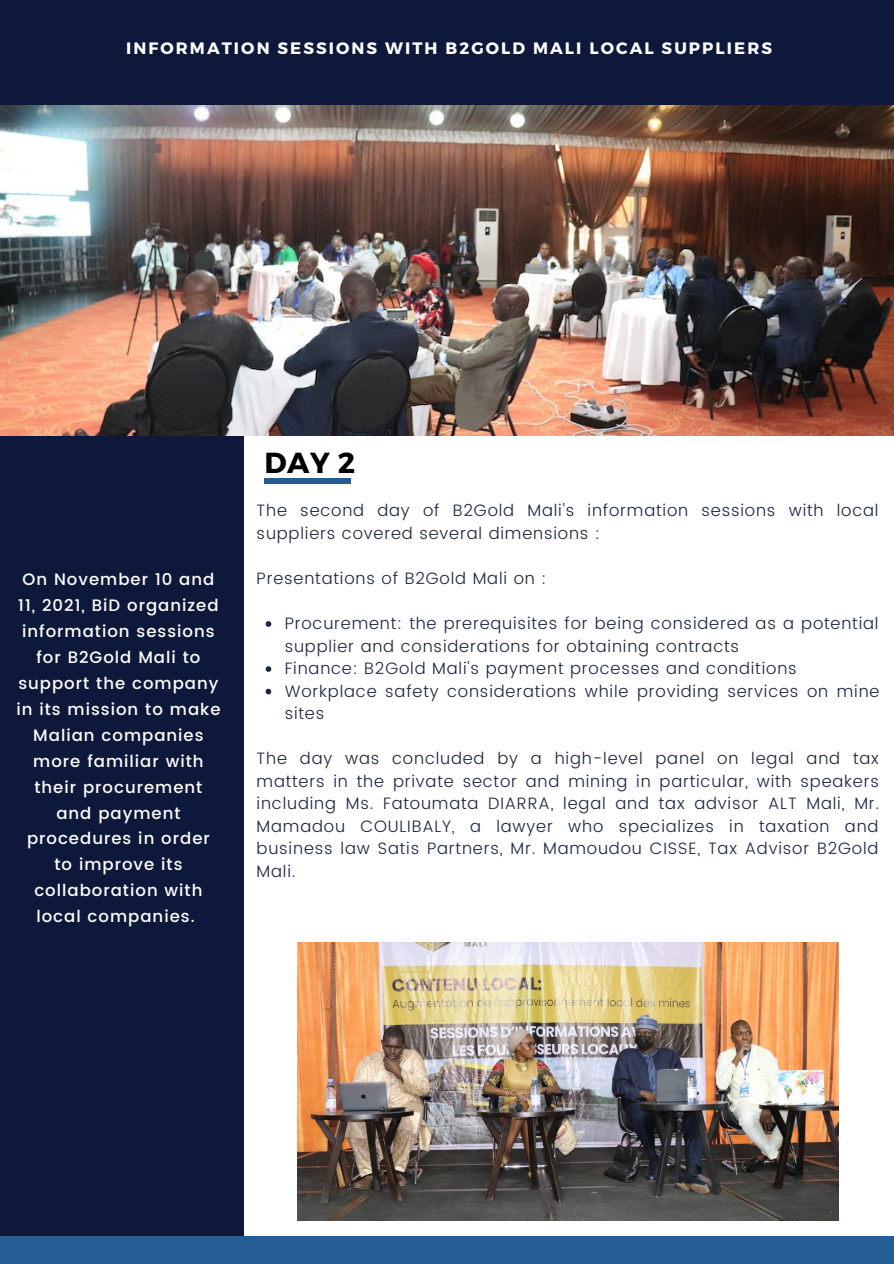
<style>
.page{position:relative;width:894px;height:1264px;background:#fff}
.page>*{position:absolute;margin:0;border:0;box-sizing:border-box;transform-origin:0 0}
.t1{font:700 28.95px "Montserrat";color:#000}
.t2{font:300 16.5px/22.5px "Poppins";letter-spacing:.05em;color:#1b253c}
.t3{font:500 16.5px/26px "Poppins";letter-spacing:.06em;color:#fff;text-align:center}
.t4{font:700 16.5px "Montserrat";letter-spacing:.125em;color:#fff}
</style>
<div class="page">
<div style="left:0;top:0;width:893px;height:105px;background:#0d183b"></div>
<div style="left:0;top:435px;width:243px;height:801px;background:#0d183b"></div>
<svg style="left:265px;top:621px;width:6px;height:6px"></svg>
<svg style="left:265px;top:666px;width:6px;height:6px"></svg>
<svg style="left:265px;top:688px;width:6px;height:6px"></svg>
<img style="left:0;top:105px;width:893px;height:330px">
<img style="left:298px;top:942px;width:540px;height:278px">
<div style="left:264px;top:478px;width:86px;height:6px;background:#245c94"></div>
<div style="left:0;top:1236px;width:893px;height:27px;background:#245c94"></div>
<p class="t4" style="left:126px;top:38px;width:647px">INFORMATION SESSIONS WITH B2GOLD MALI LOCAL SUPPLIERS</p>
<p class="t3" style="left:16px;top:566px;width:206px">On November 10 and<br>11, 2021, BiD organized information sessions for B2Gold Mali to support the company in its mission to make<br>Malian companies more familiar with their procurement and payment procedures in order to improve its collaboration with local companies.</p>
<p class="t1" style="left:264px;top:443px;width:92px">DAY 2</p>
<p class="t2" style="left:256px;top:499px;width:623px">The second day of B2Gold Mali's information sessions with local suppliers covered several dimensions :</p>
<p class="t2" style="left:256px;top:567px;width:291px">Presentations of B2Gold Mali on :</p>
<p class="t2" style="left:284px;top:612px;width:595px">Procurement: the prerequisites for being considered as a potential supplier and considerations for obtaining contracts</p>
<p class="t2" style="left:284px;top:657px;width:513px">Finance: B2Gold Mali's payment processes and conditions</p>
<p class="t2" style="left:284px;top:679px;width:596px">Workplace safety considerations while providing services on mine sites</p>
<p class="t2" style="left:256px;top:747px;width:624px;text-align:justify">The day was concluded by a high-level panel on legal and tax matters in the private sector and mining in particular, with speakers including Ms. Fatoumata DIARRA, legal and tax advisor ALT Mali, Mr.<br>Mamadou COULIBALY, a lawyer who specializes in taxation and business law Satis Partners, Mr. Mamoudou CISSE, Tax Advisor B2Gold Mali.</p>
</div>
